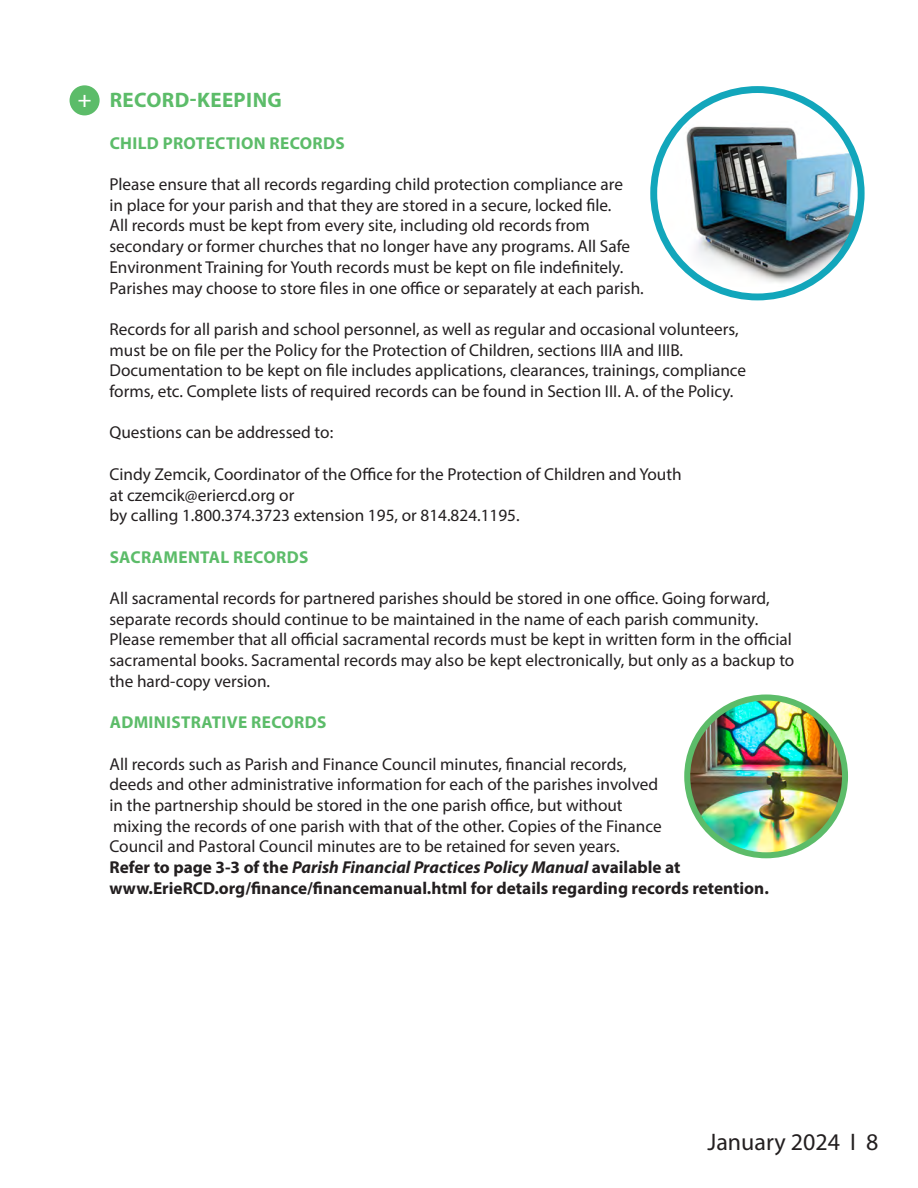
<style>
.page{position:relative;width:918px;height:1188px;background:#fff}
.page>*{position:absolute;margin:0;border:0;box-sizing:border-box;transform-origin:0 0}
.t1{font:700 24.9px "Minion Pro";color:#fff}
.t2{font:24px "Myriad Pro";color:#231f20}
.t3{font:700 21px "Myriad Pro";letter-spacing:.02em;color:#5cbc69}
.t4{font:17.25px/20.7px "Myriad Pro";color:#231f20}
.t5{font:700 17.25px "Myriad Pro";color:#231f20}
.t6{font:italic 700 17.25px "Myriad Pro";color:#231f20}
.t7{font:700 17.25px "Myriad Pro";letter-spacing:.02em;color:#5cbc69}
.s1{font-style:normal}
</style>
<div class="page">
<img style="left:662px;top:121px;width:196px;height:166px">
<div style="left:650px;top:86px;width:215px;height:214px;border:7px solid #12a6bb;border-radius:50%"></div>
<img style="left:687px;top:698px;width:158px;height:157px">
<div style="left:684px;top:695px;width:164px;height:163px;border:6px solid #5cbc69;border-radius:50%"></div>
<div style="left:70px;top:85px;width:30px;height:30px;background:#5cbc69;border-radius:50%"></div>
<p class="t1" style="left:78px;top:81px;width:16px">+</p>
<p class="t3" style="left:110px;top:86px;width:174px">RECORD-KEEPING</p>
<p class="t7" style="left:110px;top:132px;width:237px">CHILD PROTECTION RECORDS</p>
<p class="t4" style="left:109px;top:174px;width:515px">Please ensure that all records regarding child protection compliance are in place for your parish and that they are stored in a secure, locked file.</p>
<p class="t4" style="left:109px;top:215px;width:536px">All records must be kept from every site, including old records from secondary or former churches that no longer have any programs. All Safe Environment Training for Youth records must be kept on file indefinitely.<br>Parishes may choose to store files in one office or separately at each parish.</p>
<p class="t4" style="left:109px;top:319px;width:631px">Records for all parish and school personnel, as well as regular and occasional volunteers,</p>
<p class="t4" style="left:109px;top:339px;width:575px">must be on file per the Policy for the Protection of Children, sections IIIA and IIIB.</p>
<p class="t4" style="left:109px;top:360px;width:638px">Documentation to be kept on file includes applications, clearances, trainings, compliance</p>
<p class="t4" style="left:109px;top:381px;width:626px">forms, etc. Complete lists of required records can be found in Section III. A. of the Policy.</p>
<p class="t4" style="left:109px;top:422px;width:225px">Questions can be addressed to:</p>
<p class="t4" style="left:109px;top:463px;width:574px">Cindy Zemcik, Coordinator of the Office for the Protection of Children and Youth</p>
<p class="t4" style="left:109px;top:484px;width:186px">at czemcik@eriercd.org or</p>
<p class="t4" style="left:109px;top:505px;width:412px">by calling 1.800.374.3723 extension 195, or 814.824.1195.</p>
<p class="t7" style="left:110px;top:546px;width:200px">SACRAMENTAL RECORDS</p>
<p class="t4" style="left:109px;top:588px;width:662px">All sacramental records for partnered parishes should be stored in one office. Going forward,</p>
<p class="t4" style="left:109px;top:608px;width:650px">separate records should continue to be maintained in the name of each parish community.</p>
<p class="t4" style="left:109px;top:629px;width:686px">Please remember that all official sacramental records must be kept in written form in the official sacramental books. Sacramental records may also be kept electronically, but only as a backup to the hard-copy version.</p>
<p class="t7" style="left:110px;top:711px;width:218px">ADMINISTRATIVE RECORDS</p>
<p class="t4" style="left:109px;top:753px;width:550px">All records such as Parish and Finance Council minutes, financial records, deeds and other administrative information for each of the parishes involved in the partnership should be stored in the one parish office, but without</p>
<p class="t4" style="left:109px;top:815px;width:554px">mixing the records of one parish with that of the other. Copies of the Finance<br>Council and Pastoral Council minutes are to be retained for seven years.</p>
<p class="t6" style="left:109px;top:856px;width:572px"><span class="s1">Refer to page 3-3 of the</span> Parish Financial Practices Policy Manual <span class="s1">available at</span></p>
<p class="t5" style="left:109px;top:877px;width:661px">www.ErieRCD.org/finance/financemanual.html for details regarding records retention.</p>
<p class="t2" style="left:707px;top:1127px;width:173px">January 2024 I 8</p>
</div>
